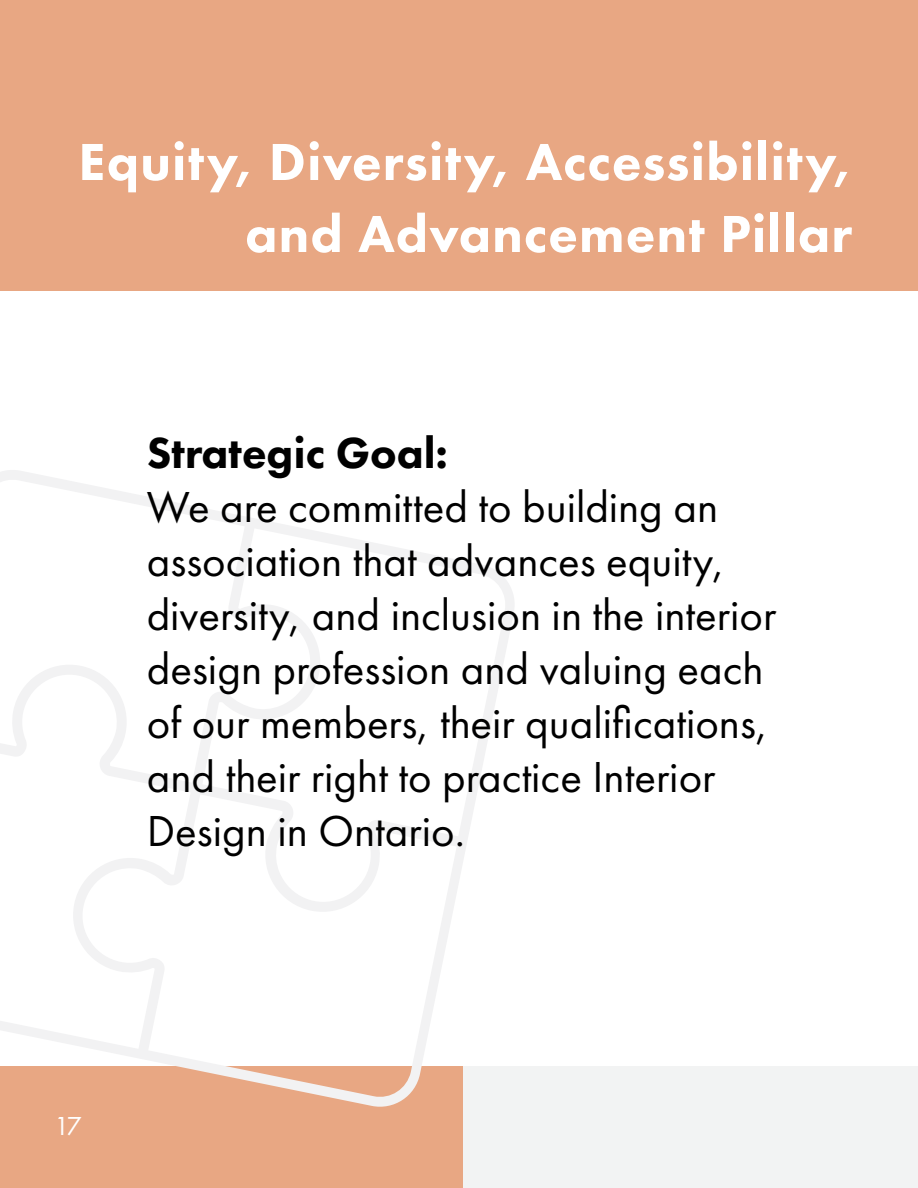
<style>
.page{position:relative;width:918px;height:1188px;background:#fff}
.page>*{position:absolute;margin:0;border:0;box-sizing:border-box;transform-origin:0 0}
.Headline{font:800 54px/72px "Futura PT";letter-spacing:.02em;color:#fff;text-align:right}
.Pull_Text{font:45px/54px "Futura PT";color:#000}
.Pull_Text-2{font:800 45px "Futura PT";color:#000}
.t1{font:27px "Futura PT";color:#fff}
</style>
<div class="page">
<div style="left:463px;top:1066px;width:455px;height:122px;background:#f2f3f3"></div>
<div style="left:0;top:0;width:918px;height:291px;background:#e8a783"></div>
<div style="left:0;top:1066px;width:463px;height:122px;background:#e8a783"></div>
<svg style="left:0;top:470px;width:514px;height:637px"></svg>
<p class="Headline" style="left:78px;top:125px;width:775px">Equity, Diversity, Accessibility, and Advancement Pillar</p>
<p class="Pull_Text-2" style="left:147px;top:425px;width:303px">Strategic Goal:</p>
<p class="Pull_Text" style="left:147px;top:480px;width:631px">We are committed to building an association that advances equity, diversity, and inclusion in the interior design profession and valuing each of our members, their qualifications, and their right to practice Interior Design in Ontario.</p>
<p class="t1" style="left:54px;top:1110px;width:29px">17</p>
</div>
